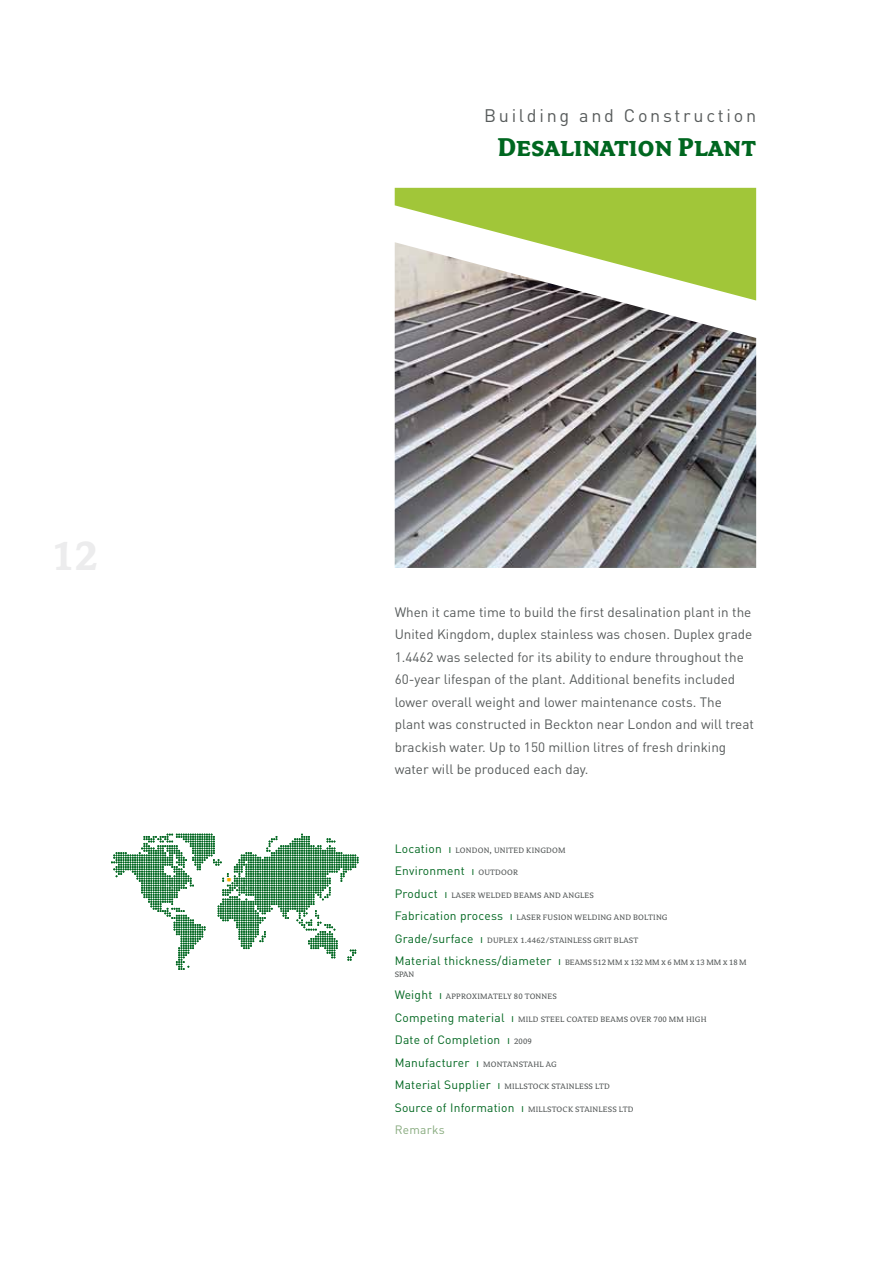
<style>
.page{position:relative;width:893px;height:1263px;background:#fff}
.page>*{position:absolute;margin:0;border:0;box-sizing:border-box;transform-origin:0 0}
.t1{font:28.5px "Avance Bold Caps";color:#006720}
.t2{font:18px "DIN";letter-spacing:.15em;color:#575b5b}
.t3{font:13.5px/22.5px "DIN";color:#575b5b}
.t4{font:12px/22.5px "DIN";letter-spacing:.02em;color:#006720}
.t5{font:12px "DIN";letter-spacing:.02em;color:#87aa7e}
.t6{font:8.7px "Avance Regular Caps";letter-spacing:.02em;color:#575b5b}
.t7{font:8.7px/11.2px "Avance Regular Caps";letter-spacing:-.01em;color:#575b5b}
.s1{font-family:"DIN";font-size:12px;color:#006720}
.s2{font-family:"Avance Regular Caps";font-size:8.7px;color:#575b5b}
</style>
<div class="page">
<img style="left:395px;top:300px;width:361px;height:268px">
<svg style="left:395px;top:188px;width:361px;height:112px"></svg>
<svg style="left:111px;top:834px;width:248px;height:136px"></svg>
<h2 class="t2" style="left:484px;top:105px;width:273px">Building and Construction</h2>
<h1 class="t1" style="left:497px;top:132px;width:260px">Desalination Plant</h1>
<p class="t3" style="left:395px;top:601px;width:361px">When it came time to build the first desalination plant in the United Kingdom, duplex stainless was chosen. Duplex grade 1.4462 was selected for its ability to endure throughout the 60-year lifespan of the plant. Additional benefits included lower overall weight and lower maintenance costs. The plant was constructed in Beckton near London and will treat brackish water. Up to 150 million litres of fresh drinking water will be produced each day.</p>
<p class="t6" style="left:395px;top:846px;width:165px"><span class="s1">Location ı</span> LONDON, UNITED KINGDOM</p>
<p class="t4" style="left:395px;top:860px;width:125px">Environment ı <span class="s2">OUTDOOR</span></p>
<p class="t6" style="left:395px;top:891px;width:200px"><span class="s1">Product ı</span> LASER WELDED BEAMS AND ANGLES</p>
<p class="t6" style="left:395px;top:913px;width:274px"><span class="s1">Fabrication process ı</span> LASER FUSION WELDING AND BOLTING</p>
<p class="t6" style="left:395px;top:936px;width:245px"><span class="s1">Grade/surface ı</span> DUPLEX 1.4462/STAINLESS GRIT BLAST</p>
<p class="t7" style="left:395px;top:957px;width:353px"><span class="s1">Material thickness/diameter ı</span> BEAMS 512 MM X 132 MM X 6 MM X 13 MM X 18 M<br>SPAN</p>
<p class="t6" style="left:395px;top:992px;width:163px"><span class="s1">Weight ı</span> APPROXIMATELY 80 TONNES</p>
<p class="t6" style="left:395px;top:1014px;width:313px"><span class="s1">Competing material ı</span> MILD STEEL COATED BEAMS OVER 700 MM HIGH</p>
<p class="t4" style="left:395px;top:1029px;width:158px">Date of Completion ı <span class="s2">2009<br></span>Manufacturer ı <span class="s2">MONTANSTAHL AG</span></p>
<p class="t6" style="left:395px;top:1082px;width:217px"><span class="s1">Material Supplier ı</span> MILLSTOCK STAINLESS LTD</p>
<p class="t6" style="left:395px;top:1104px;width:240px"><span class="s1">Source of Information ı</span> MILLSTOCK STAINLESS LTD</p>
<p class="t5" style="left:395px;top:1123px;width:51px">Remarks</p>
</div>
